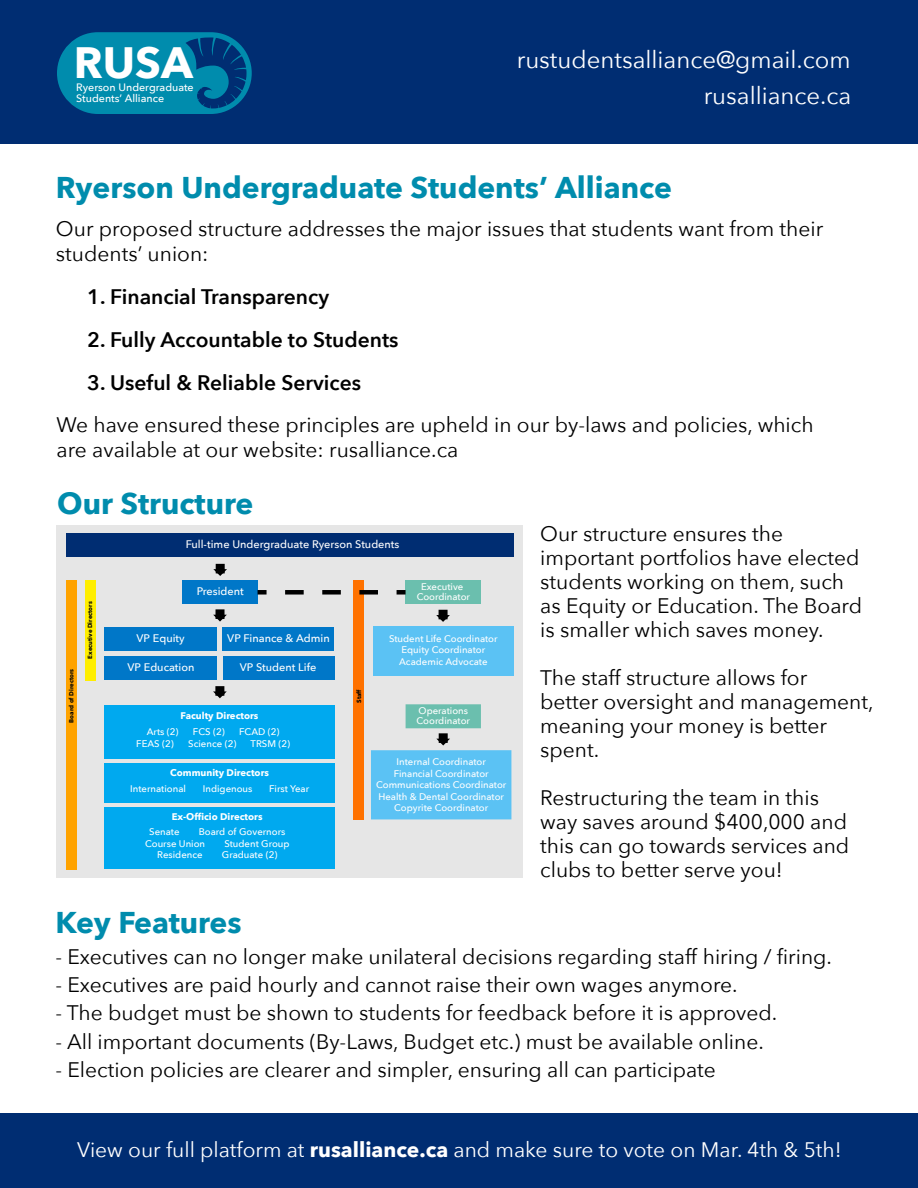
<style>
.page{position:relative;width:918px;height:1188px;background:#fff}
.page>*{position:absolute;margin:0;border:0;box-sizing:border-box;transform-origin:0 0}
.t1{font:700 43.8px "Avenir Next";color:#fff}
.t2{font:700 30px "Avenir Next";color:#008cad}
.t3{font:24px "Avenir Next";color:#fff}
.t4{font:21px/24px "Avenir Next";color:#000}
.t5{font:600 21px "Avenir Next";color:#000}
.t6{font:21px "Avenir Next";color:#fff}
.t7{font:500 10.95px "Avenir Next";color:#fff}
.t8{font:500 10.8px/10.9px "Avenir Next";color:#fff}
.t9{font:500 9.6px/11.6px "Avenir Next";color:#fff;text-align:center}
.t10{font:700 9.6px "Avenir Next";color:#fff}
.t11{font:700 6.15px "Avenir Next";color:#000}
.s1{font-weight:700}
</style>
<div class="page">
<div style="left:0;top:0;width:918px;height:144px;background:#002d72"></div>
<div style="left:0;top:1113px;width:918px;height:75px;background:#002d72"></div>
<div style="left:57px;top:32px;width:195px;height:82px;background:#008cad;border-radius:41px"></div>
<svg style="left:186px;top:37px;width:61px;height:71px"></svg>
<div style="left:57px;top:525px;width:466px;height:353px;background:#e6e6e6"></div>
<div style="left:66px;top:533px;width:447px;height:24px;background:#002d72"></div>
<div style="left:216px;top:564px;width:9px;height:9px;background:#000"></div>
<svg style="left:213px;top:569px;width:14px;height:7px"></svg>
<div style="left:182px;top:580px;width:76px;height:24px;background:#0077c8"></div>
<div style="left:104px;top:627px;width:113px;height:24px;background:#0077c8"></div>
<div style="left:216px;top:609px;width:9px;height:10px;background:#000"></div>
<svg style="left:213px;top:615px;width:14px;height:7px"></svg>
<div style="left:222px;top:627px;width:112px;height:24px;background:#0077c8"></div>
<div style="left:105px;top:656px;width:112px;height:24px;background:#0077c8"></div>
<div style="left:223px;top:656px;width:112px;height:24px;background:#0077c8"></div>
<div style="left:85px;top:580px;width:10px;height:100px;background:#fe0"></div>
<div style="left:215px;top:686px;width:9px;height:10px;background:#000"></div>
<svg style="left:213px;top:691px;width:14px;height:7px"></svg>
<div style="left:104px;top:705px;width:231px;height:53px;background:#00a9ef"></div>
<div style="left:104px;top:763px;width:231px;height:39px;background:#00a9ef"></div>
<div style="left:66px;top:580px;width:11px;height:290px;background:#ffa300"></div>
<div style="left:371px;top:750px;width:140px;height:69px;background:#5bc2f4"></div>
<div style="left:406px;top:580px;width:75px;height:24px;background:#6bbfae"></div>
<div style="left:104px;top:807px;width:231px;height:62px;background:#00a9ef"></div>
<div style="left:353px;top:580px;width:11px;height:239px;background:#ff7200"></div>
<div style="left:373px;top:626px;width:140px;height:50px;background:#5bc2f4"></div>
<div style="left:406px;top:704px;width:75px;height:24px;background:#6bbfae"></div>
<div style="left:439px;top:733px;width:9px;height:10px;background:#000"></div>
<svg style="left:436px;top:739px;width:14px;height:7px"></svg>
<div style="left:258px;top:590px;width:9px;height:5px;background:#000"></div>
<svg style="left:285px;top:590px;width:93px;height:5px"></svg>
<div style="left:397px;top:590px;width:9px;height:5px;background:#000"></div>
<div style="left:439px;top:610px;width:9px;height:9px;background:#000"></div>
<svg style="left:436px;top:615px;width:14px;height:7px"></svg>
<h1 class="t1" style="left:74px;top:25px;width:121px">RUSA</h1>
<p class="t8" style="left:76px;top:81px;width:119px">Ryerson Undergraduate<br>Students’ Alliance</p>
<p class="t3" style="left:704px;top:75px;width:149px">rusalliance.ca</p>
<p class="t3" style="left:517px;top:39px;width:335px">rustudentsalliance@gmail.com</p>
<h2 class="t2" style="left:56px;top:162px;width:618px">Ryerson Undergraduate Students’ Alliance</h2>
<p class="t4" style="left:56px;top:215px;width:769px;line-height:25.2px">Our proposed structure addresses the major issues that students want from their students’ union:</p>
<p class="t5" style="left:87px;top:278px;width:243px">1. Financial Transparency</p>
<p class="t5" style="left:87px;top:321px;width:313px">2. Fully Accountable to Students</p>
<p class="t5" style="left:87px;top:365px;width:275px">3. Useful &amp; Reliable Services</p>
<p class="t4" style="left:57px;top:411px;width:759px;line-height:25.2px">We have ensured these principles are upheld in our by-laws and policies, which are available at our website: rusalliance.ca</p>
<h2 class="t2" style="left:57px;top:478px;width:198px">Our Structure</h2>
<p class="t7" style="left:186px;top:535px;width:215px">Full-time Undergraduate Ryerson Students</p>
<p class="t7" style="left:197px;top:582px;width:49px">President</p>
<p class="t7" style="left:137px;top:629px;width:50px">VP Equity</p>
<p class="t7" style="left:227px;top:629px;width:104px">VP Finance &amp; Admin</p>
<p class="t7" style="left:127px;top:658px;width:69px">VP Education</p>
<p class="t7" style="left:240px;top:658px;width:78px">VP Student Life</p>
<p class="t4" style="left:540px;top:521px;width:323px">Our structure ensures the important portfolios have elected students working on them, such as Equity or Education. The Board is smaller which saves money.</p>
<p class="t4" style="left:540px;top:665px;width:335px">The staff structure allows for<br>better oversight and management, meaning your money is better spent.</p>
<p class="t4" style="left:540px;top:785px;width:311px">Restructuring the team in this way saves around $400,000 and this can go towards services and clubs to better serve you!</p>
<p class="t9" style="left:417px;top:581px;width:55px;line-height:10.4px">Executive<br>Coordinator</p>
<p class="t11" style="left:85px;top:659px;width:59px;rotate:-90deg">Executive Directors</p>
<p class="t9" style="left:389px;top:632px;width:110px">Student Life Coordinator<br>Equity Coordinator<br>Academic Advocate</p>
<p class="t11" style="left:66px;top:723px;width:55px;rotate:-90deg">Board of Directors</p>
<p class="t11" style="left:354px;top:703px;width:15px;rotate:-90deg">Staff</p>
<p class="t9" style="left:417px;top:705px;width:55px;line-height:10.4px;text-align:left">Operations<br>Coordinator</p>
<p class="t10" style="left:181px;top:707px;width:79px">Faculty Directors</p>
<p class="t9" style="left:147px;top:726px;width:33px">Arts (2)</p>
<p class="t9" style="left:193px;top:726px;width:33px">FCS (2)</p>
<p class="t9" style="left:239px;top:726px;width:42px">FCAD (2)</p>
<p class="t9" style="left:136px;top:737px;width:39px">FEAS (2)</p>
<p class="t9" style="left:188px;top:737px;width:50px">Science (2)</p>
<p class="t9" style="left:251px;top:737px;width:41px">TRSM (2)</p>
<p class="t9" style="left:130px;top:782px;width:57px">International</p>
<p class="t9" style="left:203px;top:782px;width:51px">Indigenous</p>
<p class="t9" style="left:269px;top:782px;width:42px">First Year</p>
<p class="t9" style="left:376px;top:756px;width:132px">Internal Coordinator<br>Financial Coordinator<br>Communications Coordinator<br>Health &amp; Dental Coordinator<br>Copyrite Coordinator</p>
<p class="t10" style="left:170px;top:764px;width:100px">Community Directors</p>
<p class="t10" style="left:172px;top:808px;width:92px">Ex-Officio Directors</p>
<p class="t9" style="left:149px;top:826px;width:32px">Senate</p>
<p class="t9" style="left:145px;top:826px;width:142px;text-align:left;text-indent:54px">Board of Governors<br>Course Union</p>
<p class="t9" style="left:224px;top:837px;width:67px">Student Group</p>
<p class="t9" style="left:157px;top:849px;width:47px">Residence</p>
<p class="t9" style="left:222px;top:849px;width:57px">Graduate (2)</p>
<h2 class="t2" style="left:56px;top:896px;width:187px">Key Features</h2>
<p class="t4" style="left:55px;top:944px;width:778px">- Executives can no longer make unilateral decisions regarding staff hiring / firing.</p>
<p class="t4" style="left:55px;top:972px;width:684px">- Executives are paid hourly and cannot raise their own wages anymore.</p>
<p class="t4" style="left:55px;top:1000px;width:723px">- The budget must be shown to students for feedback before it is approved.</p>
<p class="t4" style="left:55px;top:1028px;width:710px">- All important documents (By-Laws, Budget etc.) must be available online.</p>
<p class="t4" style="left:55px;top:1057px;width:662px">- Election policies are clearer and simpler, ensuring all can participate</p>
<p class="t6" style="left:77px;top:1132px;width:766px">View our full platform at <span class="s1">rusalliance.ca</span> and make sure to vote on Mar. 4th &amp; 5th!</p>
</div>
